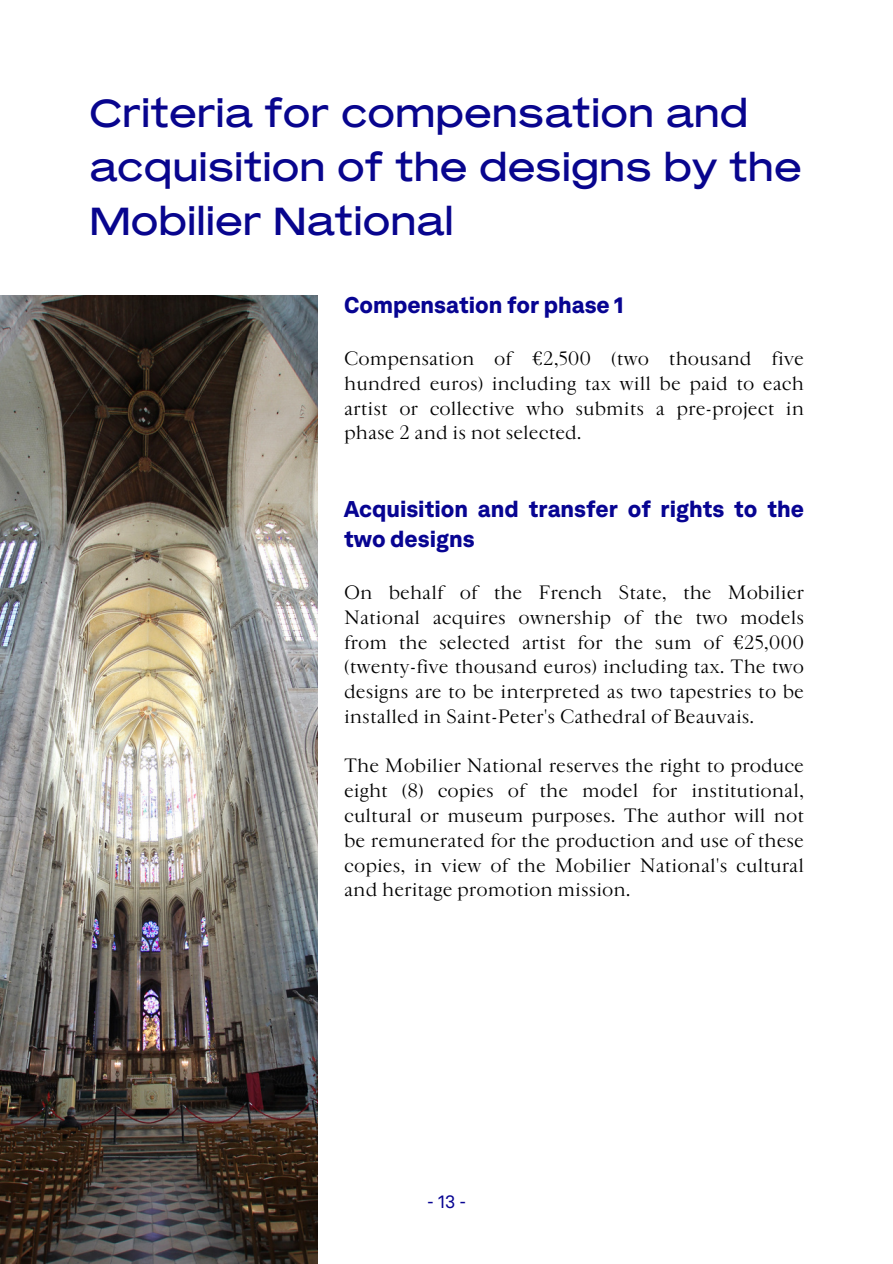
<style>
.page{position:relative;width:893px;height:1264px;background:#fff}
.page>*{position:absolute;margin:0;border:0;box-sizing:border-box;transform-origin:0 0}
.t1{font:39px/54px "Mars Extended";color:#08058e}
.t2{font:900 22.5px/30.3px "Akkurat LL";color:#070492}
.t3{font:18px/24.8px "Cardinal Classic Short";color:#000;text-align:justify}
.t4{font:18px "Akkurat LL";color:#070492}
</style>
<div class="page">
<img style="left:0;top:295px;width:317px;height:968px">
<p class="t1" style="left:89px;top:85px;width:713px">Criteria for compensation and acquisition of the designs by the<br>Mobilier National</p>
<h1 class="t2" style="left:344px;top:292px;width:281px">Compensation for phase 1</h1>
<p class="t3" style="left:344px;top:346px;width:461px">Compensation of €2,500 (two thousand five hundred euros) including tax will be paid to each artist or collective who submits a pre-project in phase 2 and is not selected.</p>
<p class="t2" style="left:344px;top:496px;width:461px">Acquisition and transfer of rights to the two designs</p>
<p class="t3" style="left:344px;top:580px;width:461px">On behalf of the French State, the Mobilier National acquires ownership of the two models from the selected artist for the sum of €25,000 (twenty-five thousand euros) including tax. The two designs are to be interpreted as two tapestries to be installed in Saint-Peter's Cathedral of Beauvais.</p>
<h2 class="t3" style="left:344px;top:754px;width:461px">The Mobilier National reserves the right to produce eight (8) copies of the model for institutional, cultural or museum purposes. The author will not be remunerated for the production and use of these copies, in view of the Mobilier National's cultural and heritage promotion mission.</h2>
<p class="t4" style="left:427px;top:1193px;width:40px">-13-</p>
</div>
